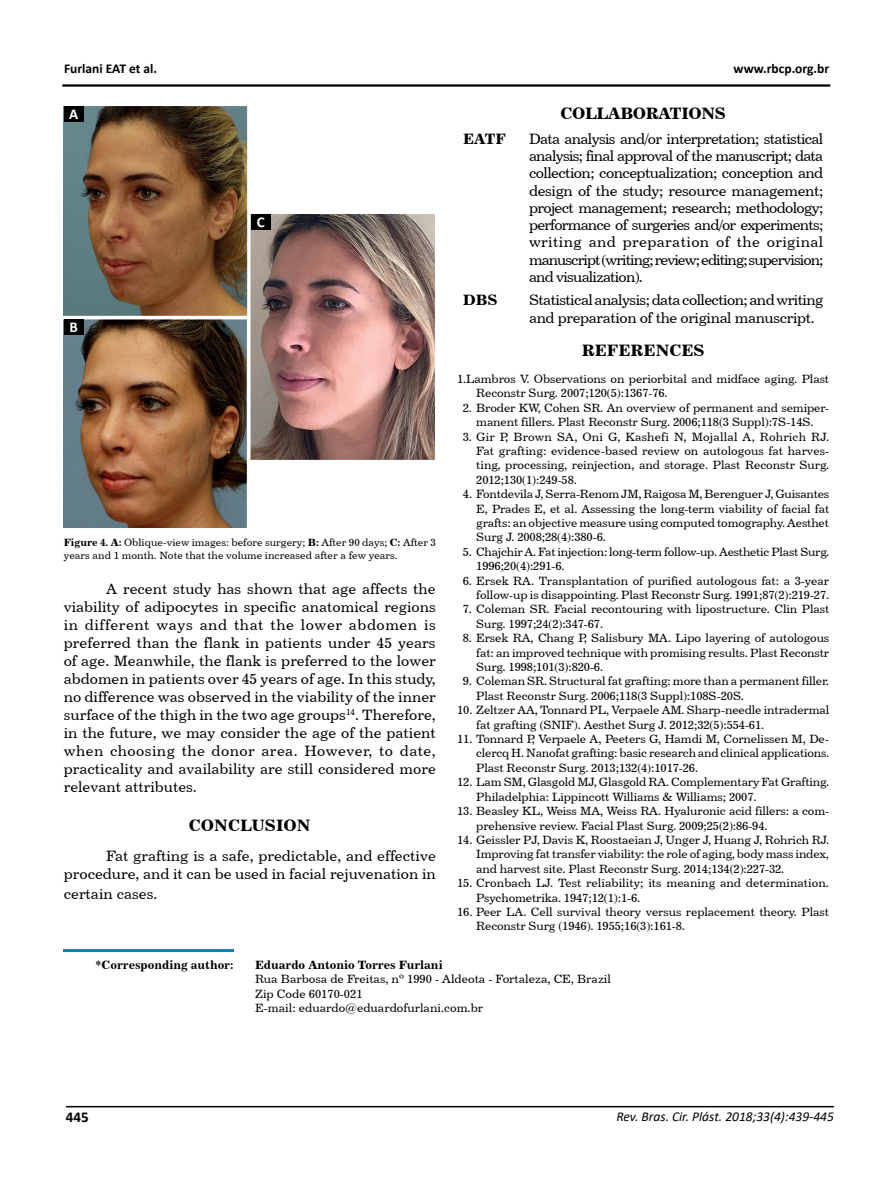
<style>
.page{position:relative;width:893px;height:1191px;background:#fff}
.page>*{position:absolute;margin:0;border:0;box-sizing:border-box;transform-origin:0 0}
.t1{font:16.5px "Century 731 BT Bold A";color:#000}
.t2{font:16.5px "Century 731 BT Bold A";letter-spacing:-.02em;color:#000}
.t3{font:15px/18px "Century 731 BT Roman A";color:#000;text-align:justify}
.t4{font:15px/18px "Century 731 BT Roman A";letter-spacing:-.04em;color:#000}
.t5{font:15px "Century 731 BT Bold A";color:#000}
.t6{font:700 15px "Calibri";color:#000}
.t7{font:700 15px "Calibri";color:#fff}
.t8{font:italic 13.5px "Calibri";color:#000}
.t9{font:700 13.5px "Calibri";color:#000}
.t10{font:12px/14.4px "Century 731 BT Roman A";letter-spacing:-.01em;color:#000}
.t11{font:12px "Century 731 BT Bold A";color:#000}
.t12{font:10.5px/13.2px "Century 731 BT Roman A";color:#000}
.s1{font-family:"Century 731 BT Bold A"}
</style>
<div class="page">
<hr style="left:66px;top:1106px;width:768px;height:1px;background:#000">
<hr style="left:62px;top:84px;width:768px;height:3px;background:#000">
<hr style="left:64px;top:949px;width:170px;height:2px;background:#0e7dc2">
<img style="left:64px;top:106px;width:371px;height:421px">
<div style="left:64px;top:106px;width:19px;height:15px;background:#000"></div>
<div style="left:64px;top:319px;width:19px;height:15px;background:#000"></div>
<div style="left:251px;top:214px;width:19px;height:15px;background:#000"></div>
<p class="t9" style="left:64px;top:59px;width:95px">Furlani EAT et al.</p>
<p class="t9" style="left:734px;top:59px;width:97px">www.rbcp.org.br</p>
<p class="t7" style="left:69px;top:103px;width:11px">A</p>
<p class="t7" style="left:69px;top:316px;width:10px">B</p>
<p class="t7" style="left:257px;top:211px;width:9px">C</p>
<p class="t12" style="left:64px;top:536px;width:374px"><span class="s1">Figure 4. A:</span> Oblique-view images: before surgery; <span class="s1">B:</span> After 90 days; <span class="s1">C:</span> After 3 years and 1 month. Note that the volume increased after a few years.</p>
<p class="t3" style="left:64px;top:579px;width:374px;text-indent:43px">A recent study has shown that age affects the viability of adipocytes in specific anatomical regions in different ways and that the lower abdomen is preferred than the flank in patients under 45 years of age. Meanwhile, the flank is preferred to the lower abdomen in patients over 45 years of age. In this study, no difference was observed in the viability of the inner surface of the thigh in the two age groups<sup>14</sup>. Therefore, in the future, we may consider the age of the patient when choosing the donor area. However, to date, practicality and availability are still considered more relevant attributes.</p>
<h1 class="t1" style="left:189px;top:815px;width:123px">CONCLUSION</h1>
<p class="t3" style="left:64px;top:847px;width:374px;text-align:right">Fat grafting is a safe, predictable, and effective procedure, and it can be used in facial rejuvenation in</p>
<p class="t3" style="left:64px;top:884px;width:95px">certain cases.</p>
<h1 class="t2" style="left:560px;top:103px;width:167px">COLLABORATIONS</h1>
<p class="t5" style="left:463px;top:129px;width:45px">EATF</p>
<p class="t3" style="left:529px;top:130px;width:296px;line-height:17.2px">Data analysis and/or interpretation; statistical analysis; final approval of the manuscript; data collection; conceptualization; conception and design of the study; resource management; project management; research; methodology; performance of surgeries and/or experiments; writing and preparation of the original manuscript (writing; review; editing; supervision; and visualization).</p>
<p class="t5" style="left:463px;top:291px;width:36px">DBS</p>
<p class="t4" style="left:529px;top:291px;width:296px">Statistical analysis; data collection; and writing and preparation of the original manuscript.</p>
<h1 class="t1" style="left:582px;top:340px;width:124px">REFERENCES</h1>
<p class="t10" style="left:476px;top:371px;width:354px;text-indent:-19px">1.Lambros V. Observations on periorbital and midface aging. Plast<br>Reconstr Surg. 2007;120(5):1367-76.</p>
<p class="t10" style="left:463px;top:400px;width:368px;text-align:center">2. Broder KW, Cohen SR. An overview of permanent and semiper&shy;manent fillers. Plast Reconstr Surg. 2006;118(3 Suppl):7S-14S.</p>
<p class="t10" style="left:476px;top:429px;width:355px;text-align:justify;text-indent:-13px">3. Gir P, Brown SA, Oni G, Kashefi N, Mojallal A, Rohrich RJ.<br>Fat grafting: evidence-based review on autologous fat harves&shy;ting, processing, reinjection, and storage. Plast Reconstr Surg.<br>2012;130(1):249-58.</p>
<p class="t10" style="left:476px;top:486px;width:355px;text-align:justify;text-indent:-13px">4. Fontdevila J, Serra-Renom JM, Raigosa M, Berenguer J, Guisantes E, Prades E, et al. Assessing the long-term viability of facial fat grafts: an objective measure using computed tomography. Aesthet Surg J. 2008;28(4):380-6.</p>
<p class="t10" style="left:476px;top:544px;width:355px;text-indent:-13px">5. Chajchir A. Fat injection: long-term follow-up. Aesthetic Plast Surg.<br>1996;20(4):291-6.</p>
<p class="t10" style="left:463px;top:573px;width:368px;text-align:right">6. Ersek RA. Transplantation of purified autologous fat: a 3-year follow-up is disappointing. Plast Reconstr Surg. 1991;87(2):219-27.</p>
<p class="t10" style="left:476px;top:602px;width:355px;text-indent:-13px">7. Coleman SR. Facial recontouring with lipostructure. Clin Plast<br>Surg. 1997;24(2):347-67.</p>
<p class="t10" style="left:476px;top:630px;width:355px;text-align:justify;text-indent:-13px">8. Ersek RA, Chang P, Salisbury MA. Lipo layering of autologous fat: an improved technique with promising results. Plast Reconstr Surg. 1998;101(3):820-6.</p>
<p class="t10" style="left:476px;top:674px;width:354px;text-indent:-13px">9. Coleman SR. Structural fat grafting: more than a permanent filler.<br>Plast Reconstr Surg. 2006;118(3 Suppl):108S-20S.</p>
<p class="t10" style="left:476px;top:702px;width:354px;text-indent:-19px">10. Zeltzer AA, Tonnard PL, Verpaele AM. Sharp-needle intradermal fat grafting (SNIF). Aesthet Surg J. 2012;32(5):554-61.</p>
<p class="t10" style="left:476px;top:731px;width:355px;text-align:justify;text-indent:-19px">11. Tonnard P, Verpaele A, Peeters G, Hamdi M, Cornelissen M, De&shy;clercq H. Nanofat grafting: basic research and clinical applications.<br>Plast Reconstr Surg. 2013;132(4):1017-26.</p>
<p class="t10" style="left:476px;top:774px;width:355px;text-indent:-19px">12. Lam SM, Glasgold MJ, Glasgold RA. Complementary Fat Grafting.<br>Philadelphia: Lippincott Williams &amp; Williams; 2007.</p>
<p class="t10" style="left:476px;top:803px;width:354px;text-indent:-19px">13. Beasley KL, Weiss MA, Weiss RA. Hyaluronic acid fillers: a com&shy;prehensive review. Facial Plast Surg. 2009;25(2):86-94.</p>
<p class="t10" style="left:476px;top:832px;width:354px;text-align:justify;text-indent:-19px">14. Geissler PJ, Davis K, Roostaeian J, Unger J, Huang J, Rohrich RJ.<br>Improving fat transfer viability: the role of aging, body mass index, and harvest site. Plast Reconstr Surg. 2014;134(2):227-32.</p>
<p class="t10" style="left:476px;top:875px;width:354px;text-indent:-19px">15. Cronbach LJ. Test reliability; its meaning and determination.<br>Psychometrika. 1947;12(1):1-6.</p>
<p class="t10" style="left:476px;top:904px;width:354px;text-indent:-19px">16. Peer LA. Cell survival theory versus replacement theory. Plast<br>Reconstr Surg (1946). 1955;16(3):161-8.</p>
<p class="t11" style="left:96px;top:957px;width:139px">*Corresponding author:</p>
<p class="t11" style="left:255px;top:957px;width:189px">Eduardo Antonio Torres Furlani</p>
<p class="t10" style="left:255px;top:971px;width:357px">Rua Barbosa de Freitas, nº 1990 - Aldeota - Fortaleza, CE, Brazil<br>Zip Code 60170-021<br>E-mail: eduardo@eduardofurlani.com.br</p>
<p class="t6" style="left:66px;top:1106px;width:24px">445</p>
<p class="t8" style="left:616px;top:1107px;width:219px">Rev. Bras. Cir. Plást. 2018;33(4):439-445</p>
</div>
